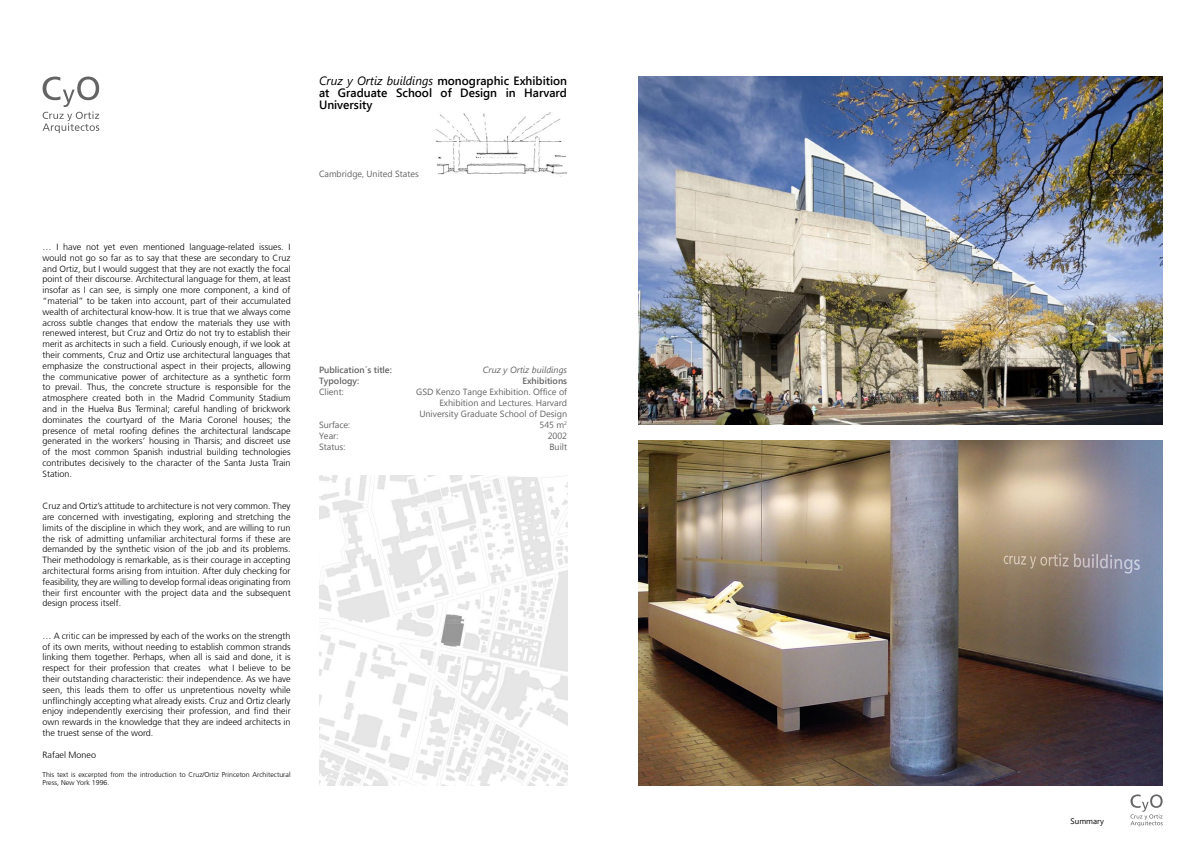
<style>
.page{position:relative;width:1191px;height:842px;background:#fff}
.page>*{position:absolute;margin:0;border:0;box-sizing:border-box;transform-origin:0 0}
.t1{font:600 12px/12px "Segoe UI";color:#000;text-align:justify}
.t2{font:300 9px/10.8px "Frutiger";color:#000;text-align:justify}
.t3{font:9px/11px "Segoe UI";color:#646464}
.t4{font:600 9px/11px "Segoe UI";color:#646464}
.t5{font:italic 9px "Segoe UI";color:#646464}
.t6{font:8px "Segoe UI";color:#000}
.t7{font:300 7px/8.4px "Frutiger";color:#000}
.s1{font-weight:400;font-style:italic}
</style>
<div class="page">
<img style="left:319px;top:476px;width:248px;height:309px">
<img style="left:638px;top:77px;width:524px;height:347px">
<img style="left:638px;top:441px;width:524px;height:344px">
<img style="left:435px;top:112px;width:132px;height:65px">
<svg style="left:43px;top:77px;width:56px;height:56px"></svg>
<svg style="left:1130px;top:794px;width:32px;height:32px"></svg>
<p class="t2" style="left:43px;top:241px;width:250px">… I have not yet even mentioned language-related issues. I would not go so far as to say that these are secondary to Cruz and Ortiz, but I would suggest that they are not exactly the focal point of their discourse. Architectural language for them, at least insofar as I can see, is simply one more component, a kind of “material” to be taken into account, part of their accumulated wealth of architectural know-how. It is true that we always come across subtle changes that endow the materials they use with renewed interest, but Cruz and Ortiz do not try to establish their merit as architects in such a field. Curiously enough, if we look at their comments, Cruz and Ortiz use architectural languages that emphasize the constructional aspect in their projects, allowing the communicative power of architecture as a synthetic form to prevail. Thus, the concrete structure is responsible for the atmosphere created both in the Madrid Community Stadium and in the Huelva Bus Terminal; careful handling of brickwork dominates the courtyard of the Maria Coronel houses; the presence of metal roofing defines the architectural landscape generated in the workers’ housing in Tharsis; and discreet use of the most common Spanish industrial building technologies contributes decisively to the character of the Santa Justa Train Station.</p>
<p class="t2" style="left:43px;top:501px;width:250px">Cruz and Ortiz’s attitude to architecture is not very common. They are concerned with investigating, exploring and stretching the limits of the discipline in which they work, and are willing to run the risk of admitting unfamiliar architectural forms if these are demanded by the synthetic vision of the job and its problems.<br>Their methodology is remarkable, as is their courage in accepting architectural forms arising from intuition. After duly checking for feasibility, they are willing to develop formal ideas originating from their first encounter with the project data and the subsequent design process itself.</p>
<p class="t2" style="left:43px;top:630px;width:250px">… A critic can be impressed by each of the works on the strength of its own merits, without needing to establish common strands linking them together. Perhaps, when all is said and done, it is respect for their profession that creates what I believe to be their outstanding characteristic: their independence. As we have seen, this leads them to offer us unpretentious novelty while unflinchingly accepting what already exists. Cruz and Ortiz clearly enjoy independently exercising their profession, and find their own rewards in the knowledge that they are indeed architects in the truest sense of the word.</p>
<p class="t2" style="left:43px;top:749px;width:55px">Rafael Moneo</p>
<p class="t7" style="left:43px;top:770px;width:250px">This text is excerpted from the introduction to Cruz/Ortiz Princeton Architectural<br>Press, New York 1996.</p>
<h1 class="t1" style="left:319px;top:74px;width:250px"><span class="s1">Cruz y Ortiz buildings</span> monographic Exhibition at Graduate School of Design in Harvard University</h1>
<p class="t3" style="left:319px;top:168px;width:101px">Cambridge, United States</p>
<p class="t4" style="left:319px;top:364px;width:74px">Publication´s title:</p>
<p class="t5" style="left:483px;top:364px;width:86px">Cruz y Ortiz buildings</p>
<p class="t4" style="left:319px;top:375px;width:42px">Typology:</p>
<p class="t4" style="left:522px;top:375px;width:46px">Exhibitions</p>
<p class="t3" style="left:319px;top:386px;width:26px">Client:</p>
<p class="t3" style="left:416px;top:386px;width:152px;text-align:right">GSD Kenzo Tange Exhibition. Office of<br>Exhibition and Lectures. Harvard<br>University Graduate School of Design</p>
<p class="t3" style="left:319px;top:419px;width:33px">Surface:</p>
<p class="t3" style="left:539px;top:419px;width:29px">545 m<sup>2</sup></p>
<p class="t3" style="left:319px;top:430px;width:21px">Year:</p>
<p class="t3" style="left:548px;top:430px;width:21px">2002</p>
<p class="t3" style="left:319px;top:441px;width:28px">Status:</p>
<p class="t3" style="left:549px;top:441px;width:19px">Built</p>
<p class="t4" style="left:324px;top:364px;width:111px;text-indent:-5px">Nombre para publicaciones: ipología</p>
<p class="t4" style="left:515px;top:375px;width:50px">Exposic one</p>
<p class="t3" style="left:342px;top:386px;width:8px">e:</p>
<p class="t3" style="left:420px;top:386px;width:148px;text-indent:-10px">GSD Kenzo Tange Exhibit on. Oficina de<br>Exposiciones y Conferencia</p>
<p class="t3" style="left:319px;top:419px;width:42px;text-indent:10px">perficie:<br>Año:<br>Estado:</p>
<p class="t6" style="left:1070px;top:816px;width:35px">Summary</p>
</div>
